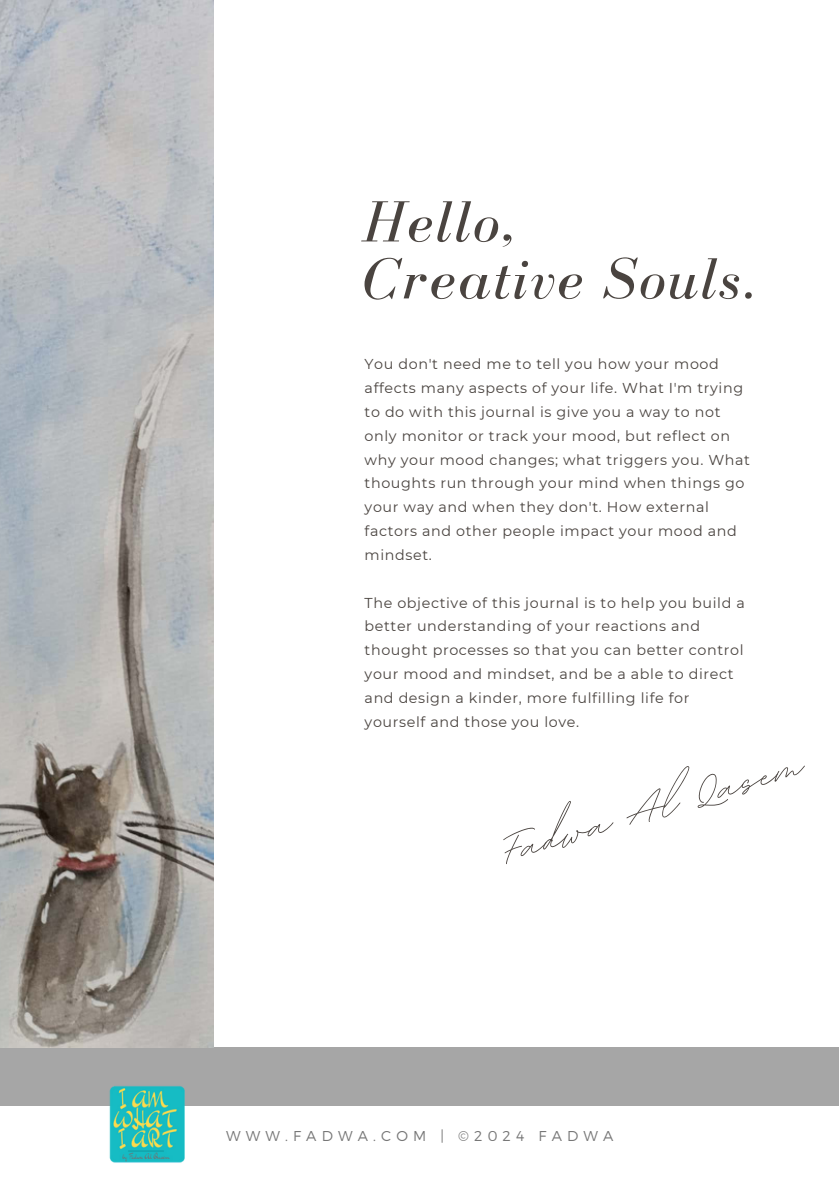
<style>
.page{position:relative;width:839px;height:1191px;background:#fff}
.page>*{position:absolute;margin:0;border:0;box-sizing:border-box;transform-origin:0 0}
.t1{font:76.8px "BD Script";color:#4a4440}
.t2{font:italic 59.8px/57px "Bodoni FLF";letter-spacing:.04em;color:#4a4440}
.t3{font:14.4px/23.8px "Montserrat";letter-spacing:.045em;color:#4a4440}
.t4{font:300 14.2px "Montserrat";letter-spacing:.36em;color:#777}
</style>
<div class="page">
<div style="left:0;top:1047px;width:838px;height:59px;background:#a6a6a6"></div>
<img style="left:0;top:0;width:213px;height:1047px">
<img style="left:109px;top:1085px;width:76px;height:78px">
<p class="t2" style="left:363px;top:193px;width:392px">Hello,<br>Creative Souls.</p>
<p class="t3" style="left:364px;top:352px;width:387px">You don't need me to tell you how your mood affects many aspects of your life. What I'm trying to do with this journal is give you a way to not only monitor or track your mood, but reflect on why your mood changes; what triggers you. What thoughts run through your mind when things go your way and when they don't. How external factors and other people impact your mood and mindset.</p>
<p class="t3" style="left:364px;top:591px;width:382px">The objective of this journal is to help you build a better understanding of your reactions and thought processes so that you can better control your mood and mindset, and be a able to direct and design a kinder, more fulfilling life for yourself and those you love.</p>
<p class="t1" style="left:486px;top:802px;width:316px;rotate:-16deg">Fadwa Al Qasem</p>
<p class="t4" style="left:226px;top:1126px;width:389px">WWW.FADWA.COM | ©2024 FADWA</p>
</div>
